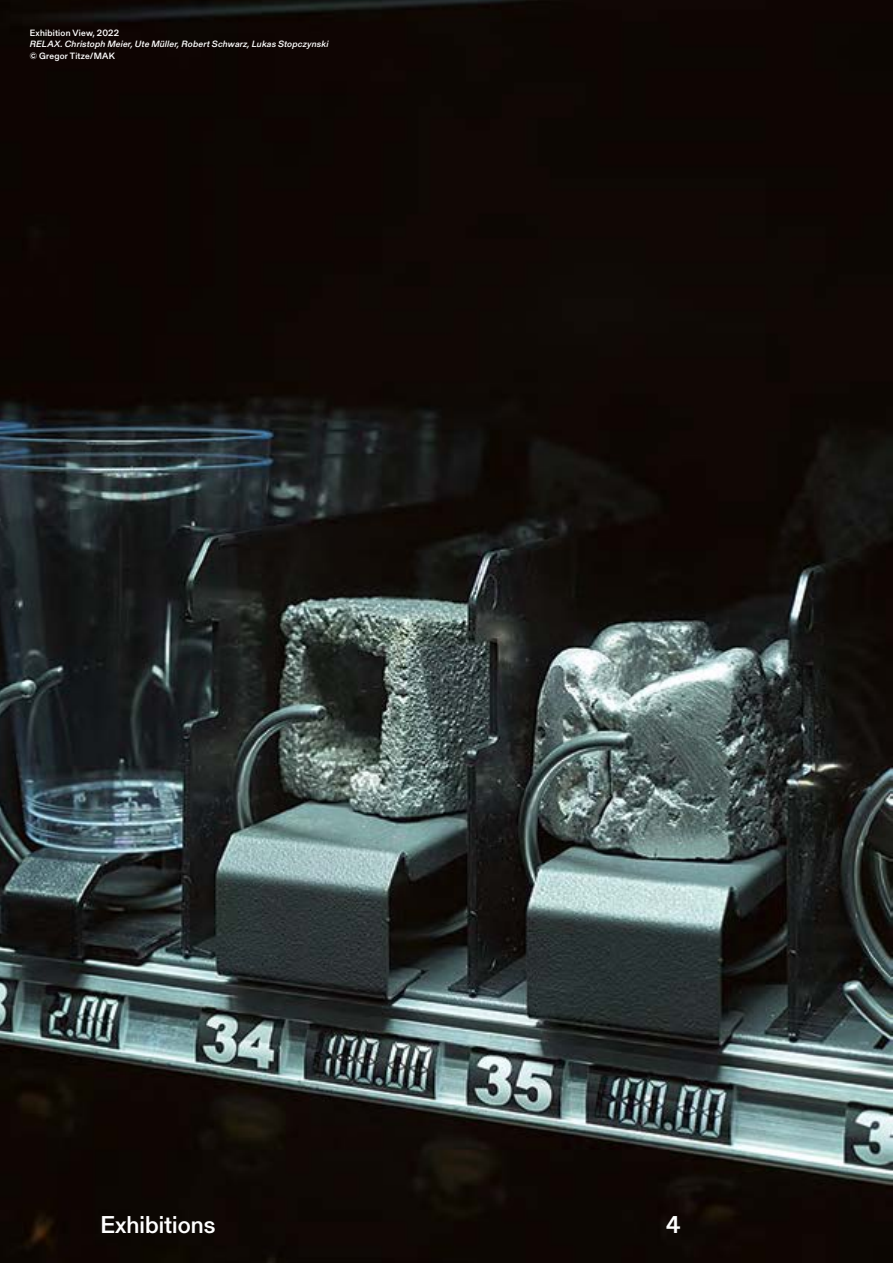
<style>
.page{position:relative;width:893px;height:1263px;background:#fff}
.page>*{position:absolute;margin:0;border:0;box-sizing:border-box;transform-origin:0 0}
.t1{font:500 24px "Gerstner Programm MAK";color:#fff}
.t2{font:italic 500 9px "Gerstner Programm MAK";letter-spacing:.025em;color:#fff}
.t3{font:500 9px "Gerstner Programm MAK";letter-spacing:.025em;color:#fff}
</style>
<div class="page">
<img style="left:0;top:0;width:893px;height:1263px">
<p class="t3" style="left:30px;top:27px;width:91px">Exhibition View, 2022</p>
<p class="t2" style="left:30px;top:38px;width:300px">RELAX. Christoph Meier, Ute Müller, Robert Schwarz, Lukas Stopczynski</p>
<p class="t3" style="left:30px;top:49px;width:87px">© Gregor Titze/MAK</p>
<h1 class="t1" style="left:100px;top:1208px;width:117px">Exhibitions</h1>
<h1 class="t1" style="left:666px;top:1208px;width:16px">4</h1>
</div>
